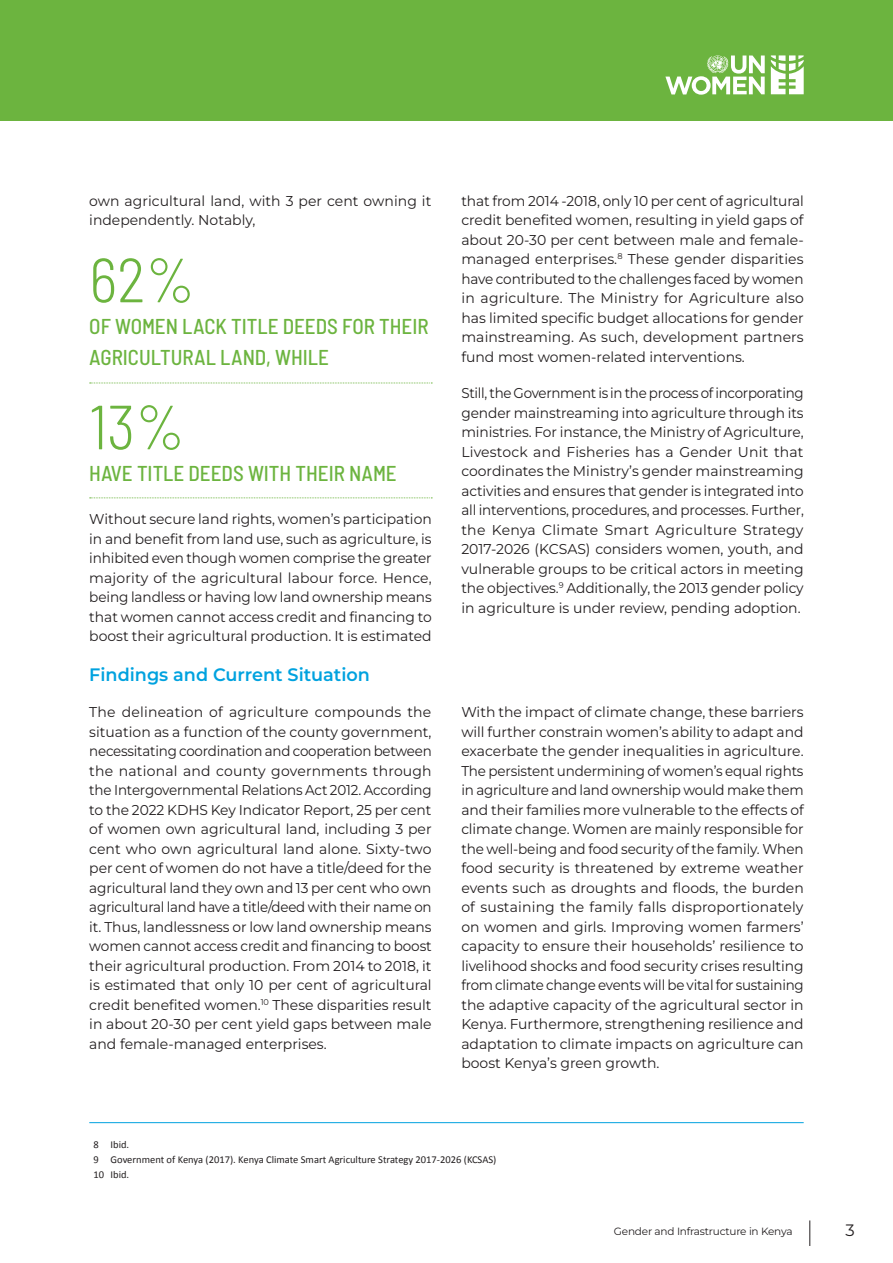
<style>
.page{position:relative;width:893px;height:1263px;background:#fff}
.page>*{position:absolute;margin:0;border:0;box-sizing:border-box;transform-origin:0 0}
.Paragraph_Style_2{font:300 semi-condensed 62.25px "Barlow";color:#6cb43f}
.Paragraph_Style_2-2{font:500 semi-condensed 21.45px/31.5px "Barlow";color:#6cb43f}
.Normal1{font:600 18px "Montserrat";color:#00a2df}
.t1{font:16.5px "Montserrat";color:#231f20}
.Normal__Web{font:14.25px/19.5px "Montserrat";color:#231f20;text-align:justify}
.List_Paragraph{font:14.25px/19.5px "Montserrat";color:#231f20;text-align:justify;scale:.94 1}
.Normal__Web-2{font:14.25px/19.5px "Montserrat";color:#231f20;text-align:justify;scale:.96 1}
.FOOTNOTE{font:10.5px "Calibri";color:#231f20}
.t2{font:10.5px "Montserrat";letter-spacing:-.02em;color:#231f20}
</style>
<div class="page">
<div style="left:0;top:0;width:893px;height:121px;background:#6cb43f"></div>
<svg style="left:809px;top:1220px;width:1px;height:26px"></svg>
<svg style="left:665px;top:55px;width:100px;height:40px"></svg>
<svg style="left:771px;top:55px;width:33px;height:39px"></svg>
<svg style="left:90px;top:383px;width:342px;height:1px"></svg>
<svg style="left:90px;top:497px;width:342px;height:1px"></svg>
<hr style="left:89px;top:1122px;width:715px;height:1px;background:#00a2df">
<p class="Normal__Web" style="left:89px;top:190px;width:344px">own agricultural land, with 3 per cent owning it independently. Notably,</p>
<p class="Paragraph_Style_2" style="left:89px;top:241px;width:107px">62%</p>
<p class="Paragraph_Style_2-2" style="left:89px;top:310px;width:341px">OF WOMEN LACK TITLE DEEDS FOR THEIR<br>AGRICULTURAL LAND, WHILE</p>
<p class="Paragraph_Style_2" style="left:89px;top:388px;width:97px">13%</p>
<p class="Paragraph_Style_2-2" style="left:89px;top:457px;width:309px">HAVE TITLE DEEDS WITH THEIR NAME</p>
<p class="Normal__Web" style="left:89px;top:509px;width:344px">Without secure land rights, women’s participation in and benefit from land use, such as agriculture, is inhibited even though women comprise the greater majority of the agricultural labour force. Hence, being landless or having low land ownership means that women cannot access credit and financing to boost their agricultural production. It is estimated</p>
<p class="Normal__Web-2" style="left:461px;top:190px;width:358px">that from 2014 -2018, only 10 per cent of agricultural credit benefited women, resulting in yield gaps of about 20-30 per cent between male and female&shy;managed enterprises.<sup>8</sup> These gender disparities have contributed to the challenges faced by women in agriculture. The Ministry for Agriculture also has limited specific budget allocations for gender mainstreaming. As such, development partners fund most women-related interventions.</p>
<p class="List_Paragraph" style="left:461px;top:383px;width:366px">Still, the Government is in the process of incorporating gender mainstreaming into agriculture through its ministries. For instance, the Ministry of Agriculture, Livestock and Fisheries has a Gender Unit that coordinates the Ministry’s gender mainstreaming activities and ensures that gender is integrated into all interventions, procedures, and processes. Further, the Kenya Climate Smart Agriculture Strategy 2017-2026 (KCSAS) considers women, youth, and vulnerable groups to be critical actors in meeting the objectives.<sup>9</sup> Additionally, the 2013 gender policy in agriculture is under review, pending adoption.</p>
<p class="Normal1" style="left:89px;top:662px;width:282px">Findings and Current Situation</p>
<p class="Normal__Web" style="left:89px;top:702px;width:344px">The delineation of agriculture compounds the situation as a function of the county government, necessitating coordination and cooperation between the national and county governments through the Intergovernmental Relations Act 2012. According to the 2022 KDHS Key Indicator Report, 25 per cent of women own agricultural land, including 3 per cent who own agricultural land alone. Sixty-two per cent of women do not have a title/deed for the agricultural land they own and 13 per cent who own agricultural land have a title/deed with their name on it. Thus, landlessness or low land ownership means women cannot access credit and financing to boost their agricultural production. From 2014 to 2018, it is estimated that only 10 per cent of agricultural credit benefited women.<sup>10</sup> These disparities result in about 20-30 per cent yield gaps between male and female-managed enterprises.</p>
<p class="Normal__Web" style="left:461px;top:702px;width:344px">With the impact of climate change, these barriers will further constrain women’s ability to adapt and exacerbate the gender inequalities in agriculture.<br>The persistent undermining of women’s equal rights in agriculture and land ownership would make them and their families more vulnerable to the effects of climate change. Women are mainly responsible for the well-being and food security of the family. When food security is threatened by extreme weather events such as droughts and floods, the burden of sustaining the family falls disproportionately on women and girls. Improving women farmers’ capacity to ensure their households’ resilience to livelihood shocks and food security crises resulting from climate change events will be vital for sustaining the adaptive capacity of the agricultural sector in Kenya. Furthermore, strengthening resilience and adaptation to climate impacts on agriculture can boost Kenya’s green growth.</p>
<p class="FOOTNOTE" style="left:94px;top:1138px;width:37px">8 Ibid.</p>
<p class="FOOTNOTE" style="left:94px;top:1153px;width:404px">9 Government of Kenya (2017). Kenya Climate Smart Agriculture Strategy 2017-2026 (KCSAS)</p>
<p class="FOOTNOTE" style="left:94px;top:1168px;width:37px">10 Ibid.</p>
<p class="t2" style="left:614px;top:1224px;width:180px">Gender and Infrastructure in Kenya</p>
<p class="t1" style="left:845px;top:1219px;width:11px">3</p>
</div>
